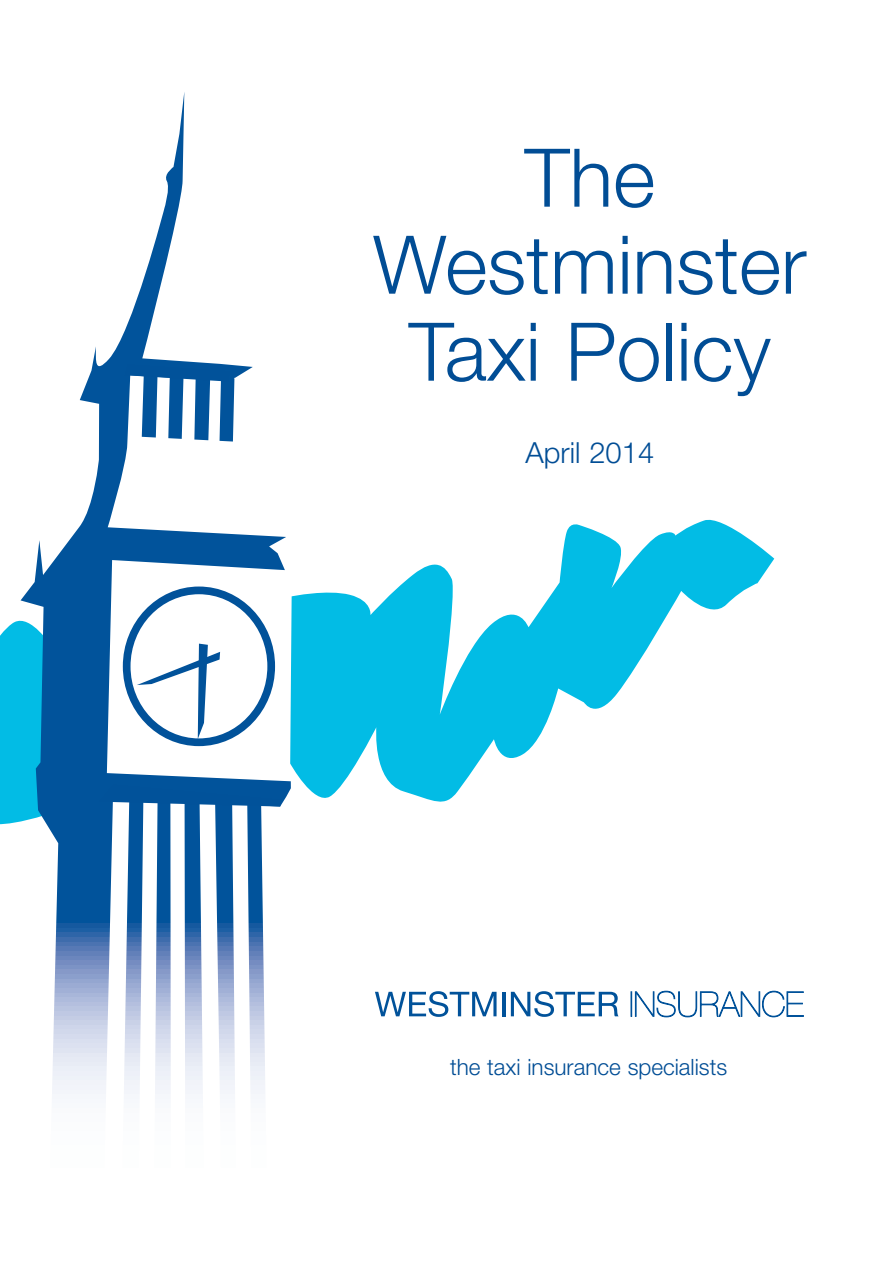
<style>
.page{position:relative;width:893px;height:1263px;background:#fff}
.page>*{position:absolute;margin:0;border:0;box-sizing:border-box;transform-origin:0 0}
.t1{font:300 81px/87px "Helvetica Neue";color:#014d95;text-align:center}
.t2{font:300 29.1px "Helvetica Neue";color:#014d95}
.t3{font:300 22.5px "Helvetica Neue";color:#014d95}
</style>
<div class="page">
<div style="left:0;top:620px;width:21px;height:205px;background:#02bce5"></div>
<svg style="left:21px;top:92px;width:269px;height:1002px"></svg>
<svg style="left:125px;top:364px;width:105px;height:17px;background:#145fa1"></svg>
<div style="left:99px;top:785px;width:183px;height:21px;background:#01529a"></div>
<div style="left:123px;top:586px;width:152px;height:160px;border:8px solid #01529a;border-radius:50%"></div>
<svg style="left:290px;top:519px;width:484px;height:283px"></svg>
<svg style="left:631px;top:991px;width:173px;height:26px"></svg>
<svg style="left:375px;top:991px;width:122px;height:26px"></svg>
<hr style="left:502px;top:992px;width:3px;height:24px;background:#01529a">
<svg style="left:511px;top:991px;width:108px;height:26px"></svg>
<h1 class="t1" style="left:373px;top:142px;width:435px">The<br>Westminster<br>Taxi Policy</h1>
<p class="t2" style="left:525px;top:442px;width:130px">April 2014</p>
<p class="t3" style="left:450px;top:1059px;width:279px">the taxi insurance specialists</p>
</div>
